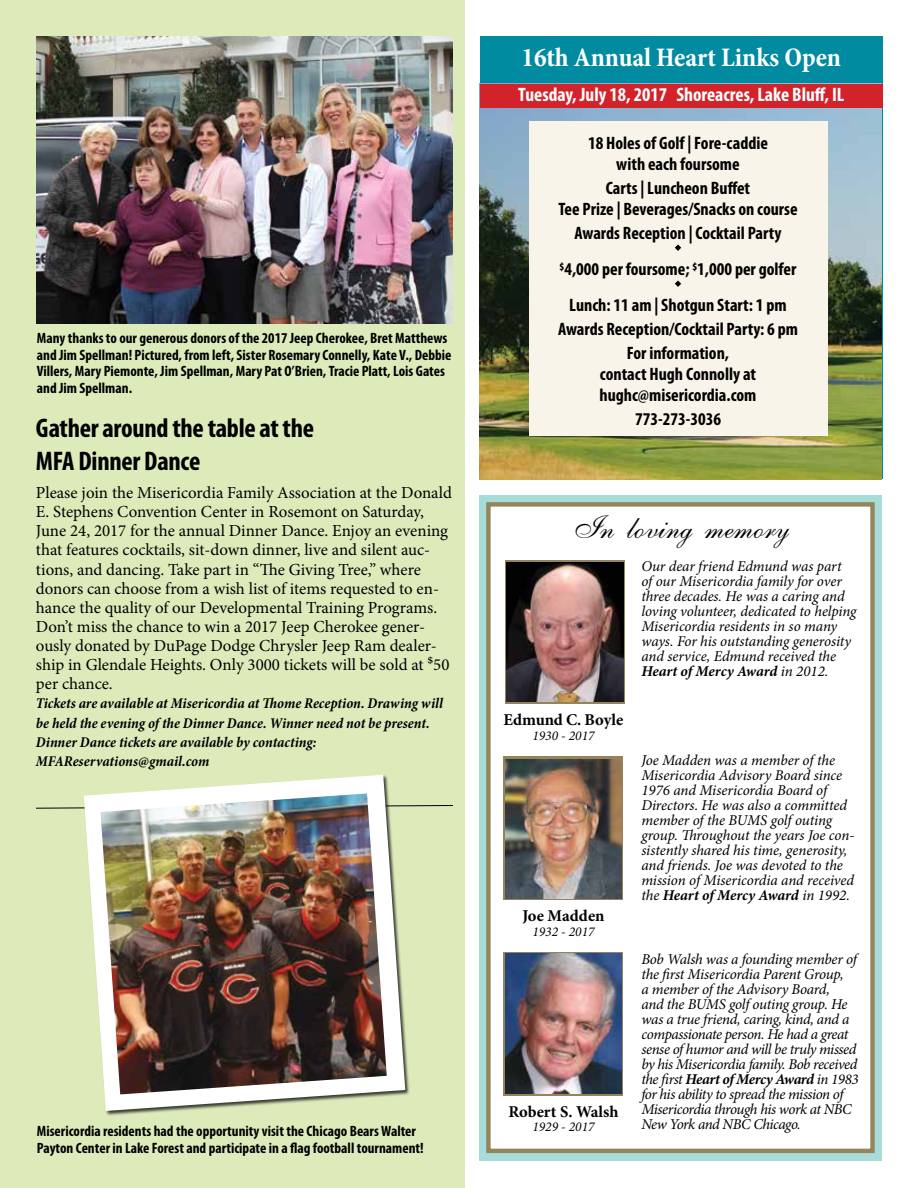
<style>
.page{position:relative;width:918px;height:1188px;background:#fff}
.page>*{position:absolute;margin:0;border:0;box-sizing:border-box;transform-origin:0 0}
.t1{font:32.4px "ALS Script";color:#000}
.t2{font:700 condensed 27px/33px "Myriad Pro";letter-spacing:-.01em;color:#000}
.t3{font:700 condensed 27px "Minion Pro";letter-spacing:-.005em;color:#fff}
.t4{font:700 condensed 19.5px "Myriad Pro";color:#fff}
.t5{font:700 condensed 18px/21px "Myriad Pro";color:#000;text-align:center}
.t6{font:16.8px/19px "Minion Pro";color:#000}
.t7{font:700 16.5px "Minion Pro";letter-spacing:-.005em;color:#000}
.t8{font:italic 15px/15px "Minion Pro";letter-spacing:-.015em;color:#000}
.t9{font:700 condensed 15px/16.5px "Myriad Pro";color:#000}
.t10{font:italic 700 condensed 15px/19.2px "Minion Pro";letter-spacing:-.005em;color:#000}
.t11{font:italic 13.5px "Minion Pro";color:#000}
.s1{font-weight:700}
</style>
<div class="page">
<div style="left:480px;top:36px;width:403px;height:443px;background:#008ba0"></div>
<div style="left:0;top:0;width:465px;height:1188px;background:#ddebbb"></div>
<img style="left:36px;top:36px;width:417px;height:287px">
<div style="left:480px;top:495px;width:402px;height:665px;background:#a8dcdb"></div>
<div style="left:486px;top:502px;width:389px;height:651px;background:#fff;border:4px solid #94855b"></div>
<div style="left:503px;top:952px;width:120px;height:144px;background:linear-gradient(to right,#93845c,#93845c)"></div>
<svg style="left:503px;top:756px;width:120px;height:144px"></svg>
<svg style="left:505px;top:560px;width:120px;height:144px"></svg>
<img style="left:480px;top:83px;width:402px;height:396px">
<div style="left:529px;top:121px;width:298px;height:314px;background:#f8f4e9"></div>
<svg style="left:675px;top:244px;width:6px;height:7px"></svg>
<svg style="left:675px;top:280px;width:6px;height:7px"></svg>
<div style="left:480px;top:84px;width:403px;height:24px;background:#d2232a"></div>
<img style="left:505px;top:953px;width:117px;height:140px">
<img style="left:507px;top:563px;width:116px;height:139px">
<img style="left:505px;top:759px;width:117px;height:139px">
<svg style="left:36px;top:805px;width:417px;height:4px"></svg>
<div style="left:83px;top:774px;width:328px;height:342px;background:#000;opacity:.75"></div>
<svg style="left:84px;top:775px;width:321px;height:336px"></svg>
<img style="left:100px;top:793px;width:287px;height:301px">
<p class="t9" style="left:37px;top:330px;width:416px">Many thanks to our generous donors of the 2017 Jeep Cherokee, Bret Matthews and Jim Spellman! Pictured, from left, Sister Rosemary Connelly, Kate V., Debbie Villers, Mary Piemonte, Jim Spellman, Mary Pat O’Brien, Tracie Platt, Lois Gates and Jim Spellman.</p>
<h2 class="t2" style="left:36px;top:411px;width:280px">Gather around the table at the<br>MFA Dinner Dance</h2>
<p class="t6" style="left:36px;top:483px;width:417px">Please join the Misericordia Family Association at the Donald E. Stephens Convention Center in Rosemont on Saturday, June 24, 2017 for the annual Dinner Dance. Enjoy an evening that features cocktails, sit-down dinner, live and silent auc&shy;tions, and dancing. Take part in “The Giving Tree,” where donors can choose from a wish list of items requested to en&shy;hance the quality of our Developmental Training Programs.<br>Don’t miss the chance to win a 2017 Jeep Cherokee gener&shy;ously donated by DuPage Dodge Chrysler Jeep Ram dealer&shy;ship in Glendale Heights. Only 3000 tickets will be sold at $50 per chance.</p>
<p class="t10" style="left:36px;top:694px;width:408px">Tickets are available at Misericordia at Thome Reception. Drawing will be held the evening of the Dinner Dance. Winner need not be present.<br>Dinner Dance tickets are available by contacting:<br>MFAReservations@gmail.com</p>
<p class="t9" style="left:37px;top:1123px;width:388px">Misericordia residents had the opportunity visit the Chicago Bears Walter<br>Payton Center in Lake Forest and participate in a flag football tournament!</p>
<h2 class="t3" style="left:522px;top:39px;width:321px">16th Annual Heart Links Open</h2>
<h3 class="t4" style="left:518px;top:83px;width:328px">Tuesday, July 18, 2017 Shoreacres, Lake Bluff, IL</h3>
<p class="t5" style="left:588px;top:132px;width:181px">18 Holes of Golf | Fore-caddie with each foursome</p>
<p class="t5" style="left:558px;top:177px;width:241px">Carts | Luncheon Buffet<br>Tee Prize | Beverages/Snacks on course</p>
<p class="t5" style="left:560px;top:214px;width:238px;line-height:36px">Awards Reception | Cocktail Party $4,000 per foursome; $1,000 per golfer<br>Lunch: 11 am | Shotgun Start: 1 pm</p>
<p class="t5" style="left:558px;top:316px;width:241px;line-height:24px">Awards Reception/Cocktail Party: 6 pm<br>For information,</p>
<p class="t5" style="left:600px;top:363px;width:159px;text-align:left">contact Hugh Connolly at hughc@misericordia.com</p>
<p class="t5" style="left:635px;top:408px;width:88px">773-273-3036</p>
<h1 class="t1" style="left:572px;top:513px;width:219px">In loving memory</h1>
<p class="t8" style="left:641px;top:559px;width:217px">Our dear friend Edmund was part<br>of our Misericordia family for over three decades. He was a caring and loving volunteer, dedicated to helping Misericordia residents in so many ways. For his outstanding generosity and service, Edmund received the <span class="s1">Heart of Mercy Award</span> in 2012.</p>
<p class="t7" style="left:503px;top:709px;width:121px">Edmund C. Boyle</p>
<p class="t11" style="left:532px;top:727px;width:64px">1930 - 2017</p>
<p class="t7" style="left:522px;top:904px;width:84px">Joe Madden</p>
<p class="t11" style="left:532px;top:923px;width:64px">1932 - 2017</p>
<p class="t7" style="left:509px;top:1100px;width:111px">Robert S. Walsh</p>
<p class="t11" style="left:532px;top:1118px;width:64px">1929 - 2017</p>
<p class="t8" style="left:641px;top:753px;width:215px">Joe Madden was a member of the Misericordia Advisory Board since 1976 and Misericordia Board of Directors. He was also a committed member of the BUMS golf outing group. Throughout the years Joe con&shy;sistently shared his time, generosity, and friends. Joe was devoted to the mission of Misericordia and received the <span class="s1">Heart of Mercy Award</span> in 1992.</p>
<p class="t8" style="left:641px;top:952px;width:219px">Bob Walsh was a founding member of the first Misericordia Parent Group,<br>a member of the Advisory Board,<br>and the BUMS golf outing group. He was a true friend, caring, kind, and a compassionate person. He had a great sense of humor and will be truly missed by his Misericordia family. Bob received the first <span class="s1">Heart of Mercy Award</span> in 1983 for his ability to spread the mission of Misericordia through his work at NBC New York and NBC Chicago.</p>
</div>
